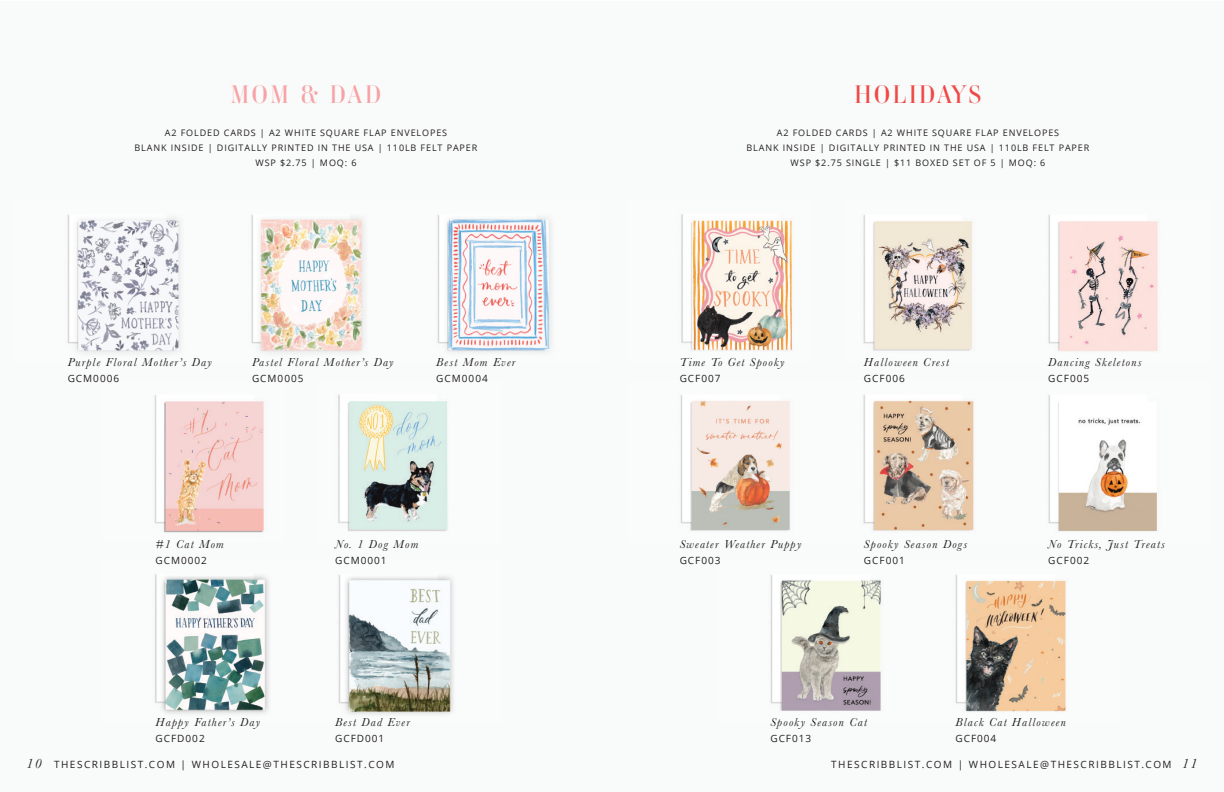
<style>
.page{position:relative;width:1224px;height:792px;background:#fff}
.page>*{position:absolute;margin:0;border:0;box-sizing:border-box;transform-origin:0 0}
.t1{font:25px "Ambroise Std";letter-spacing:.1em;color:#ef4845}
.t2{font:25px "Ambroise Std";letter-spacing:.1em;color:#f7a3a5}
.t3{font:italic 12px "Baskerville";letter-spacing:.1em;color:#231f20}
.t4{font:10px "Open Sans";letter-spacing:.1em;color:#231f20}
.t5{font:10px "Open Sans";letter-spacing:.15em;color:#231f20}
.t6{font:9px/15px "Open Sans";letter-spacing:.1em;color:#231f20;text-align:center}
.s1{font-family:"Baskerville";font-style:italic;font-size:14px}
</style>
<div class="page">
<div style="left:0;top:2px;width:1224px;height:790px;background:#f9fafa"></div>
<img style="left:67px;top:215px;width:114px;height:138px">
<img style="left:251px;top:215px;width:113px;height:138px">
<img style="left:154px;top:395px;width:110px;height:138px">
<img style="left:338px;top:395px;width:110px;height:136px">
<img style="left:155px;top:574px;width:114px;height:140px">
<img style="left:338px;top:575px;width:115px;height:139px">
<img style="left:437px;top:215px;width:114px;height:138px">
<img style="left:681px;top:214px;width:291px;height:137px">
<img style="left:680px;top:395px;width:110px;height:136px">
<img style="left:863px;top:395px;width:111px;height:136px">
<img style="left:810px;top:214px;width:34px;height:137px">
<img style="left:955px;top:575px;width:111px;height:137px">
<img style="left:1048px;top:395px;width:109px;height:137px">
<img style="left:770px;top:575px;width:111px;height:136px">
<img style="left:1048px;top:215px;width:110px;height:136px">
<h1 class="t2" style="left:231px;top:78px;width:152px">MOM &amp; DAD</h1>
<p class="t6" style="left:135px;top:125px;width:344px">A2 FOLDED CARDS | A2 WHITE SQUARE FLAP ENVELOPES<br>BLANK INSIDE | DIGITALLY PRINTED IN THE USA | 110LB FELT PAPER<br>WSP $2.75 | MOQ: 6</p>
<h1 class="t1" style="left:855px;top:78px;width:128px">HOLIDAYS</h1>
<p class="t6" style="left:747px;top:125px;width:344px">A2 FOLDED CARDS | A2 WHITE SQUARE FLAP ENVELOPES<br>BLANK INSIDE | DIGITALLY PRINTED IN THE USA | 110LB FELT PAPER<br>WSP $2.75 SINGLE | $11 BOXED SET OF 5 | MOQ: 6</p>
<p class="t3" style="left:68px;top:354px;width:146px">Purple Floral Mother’s Day</p>
<p class="t4" style="left:68px;top:372px;width:53px">GCM0006</p>
<p class="t3" style="left:252px;top:354px;width:143px">Pastel Floral Mother’s Day</p>
<p class="t4" style="left:252px;top:372px;width:53px">GCM0005</p>
<p class="t3" style="left:436px;top:354px;width:81px">Best Mom Ever</p>
<p class="t4" style="left:436px;top:372px;width:53px">GCM0004</p>
<p class="t3" style="left:680px;top:354px;width:106px">Time To Get Spooky</p>
<p class="t4" style="left:680px;top:372px;width:42px">GCF007</p>
<p class="t3" style="left:864px;top:354px;width:86px">Halloween Crest</p>
<p class="t4" style="left:864px;top:372px;width:42px">GCF006</p>
<p class="t3" style="left:1048px;top:354px;width:95px">Dancing Skeletons</p>
<p class="t4" style="left:1048px;top:372px;width:42px">GCF005</p>
<p class="t3" style="left:156px;top:537px;width:70px">#1 Cat Mom</p>
<p class="t4" style="left:156px;top:554px;width:53px">GCM0002</p>
<p class="t3" style="left:335px;top:537px;width:85px">No. 1 Dog Mom</p>
<p class="t4" style="left:335px;top:554px;width:53px">GCM0001</p>
<p class="t3" style="left:680px;top:537px;width:123px">Sweater Weather Puppy</p>
<p class="t4" style="left:680px;top:554px;width:42px">GCF003</p>
<p class="t3" style="left:864px;top:537px;width:105px">Spooky Season Dogs</p>
<p class="t4" style="left:864px;top:554px;width:42px">GCF001</p>
<p class="t3" style="left:1048px;top:537px;width:118px">No Tricks, Just Treats</p>
<p class="t4" style="left:1048px;top:554px;width:42px">GCF002</p>
<p class="t3" style="left:156px;top:714px;width:106px">Happy Father’s Day</p>
<p class="t4" style="left:156px;top:732px;width:51px">GCFD002</p>
<p class="t3" style="left:335px;top:714px;width:76px">Best Dad Ever</p>
<p class="t4" style="left:335px;top:732px;width:51px">GCFD001</p>
<p class="t3" style="left:770px;top:714px;width:98px">Spooky Season Cat</p>
<p class="t4" style="left:770px;top:732px;width:42px">GCF013</p>
<p class="t3" style="left:955px;top:714px;width:112px">Black Cat Halloween</p>
<p class="t4" style="left:955px;top:732px;width:42px">GCF004</p>
<p class="t5" style="left:26px;top:758px;width:370px"><span class="s1">10</span> THESCRIBBLIST.COM | WHOLESALE@THESCRIBBLIST.COM</p>
<p class="t5" style="left:831px;top:758px;width:368px">THESCRIBBLIST.COM | WHOLESALE@THESCRIBBLIST.COM <span class="s1">11</span></p>
</div>
